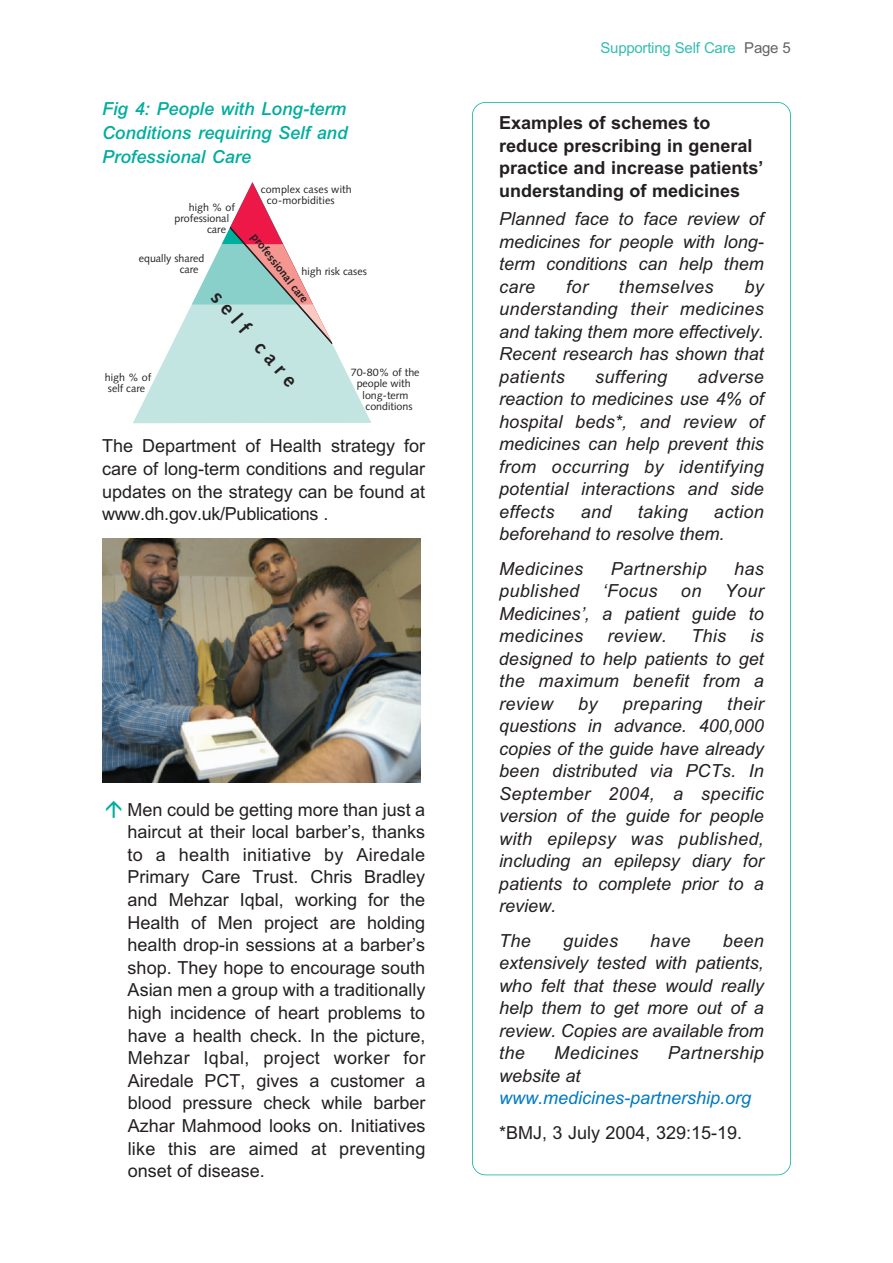
<style>
.page{position:relative;width:893px;height:1263px;background:#fff}
.page>*{position:absolute;margin:0;border:0;box-sizing:border-box;transform-origin:0 0}
.t1{font:700 19.95px "Syntax";color:#231f20}
.t2{font:italic 18px/22.5px "M Arial";letter-spacing:.005em;color:#231f20;text-align:justify}
.t3{font:18px/22.6px "M Arial";color:#231f20;text-align:justify}
.t4{font:700 18px/22.5px "M Arial";color:#231f20}
.t5{font:italic 500 18px/24.2px "M Arial";color:#00ae9e;text-align:justify}
.t6{font:italic 18px "M Arial";color:#0079c2}
.t7{font:15px "M Arial";letter-spacing:-.015em;color:#34beb1}
.t8{font:700 11.4px "Syntax";color:#231f20}
.t9{font:10.65px/11.4px "Syntax";color:#231f20}
.s1{color:#636366}
</style>
<div class="page">
<img style="left:102px;top:538px;width:319px;height:245px">
<svg style="left:133px;top:304px;width:238px;height:119px;fill:#c3e5e1"></svg>
<svg style="left:192px;top:182px;width:142px;height:164px"></svg>
<div style="left:472px;top:102px;width:319px;height:1073px;border:2px solid #00ae9e;border-radius:14px"></div>
<p class="t5" style="left:102px;top:98px;width:247px">Fig 4: People with Long-term Conditions requiring Self and Professional Care</p>
<p class="t9" style="left:267px;top:184px;width:87px;text-indent:-6px">complex cases with co-morbidities</p>
<p class="t9" style="left:189px;top:202px;width:48px">high % of</p>
<p class="t9" style="left:174px;top:214px;width:56px">professional</p>
<p class="t9" style="left:207px;top:225px;width:20px">care</p>
<p class="t9" style="left:180px;top:254px;width:26px;text-indent:-41px">equally shared care</p>
<p class="t8" style="left:258px;top:232px;width:86px;rotate:52deg">professionalcare</p>
<p class="t9" style="left:302px;top:266px;width:67px">high risk cases</p>
<p class="t1" style="left:221px;top:288px;width:121px;rotate:49deg">self care</p>
<p class="t9" style="left:351px;top:368px;width:70px">70-80% of the</p>
<p class="t9" style="left:357px;top:379px;width:56px">people with</p>
<p class="t9" style="left:363px;top:390px;width:47px">long-term</p>
<p class="t9" style="left:366px;top:402px;width:48px">conditions</p>
<p class="t9" style="left:105px;top:372px;width:48px">high % of self care</p>
<p class="t3" style="left:102px;top:436px;width:325px">The Department of Health strategy for care of long-term conditions and regular updates on the strategy can be found at www.dh.gov.uk/Publications .</p>
<p class="t3" style="left:128px;top:800px;width:299px">Men could be getting more than just a haircut at their local barber’s, thanks to a health initiative by Airedale Primary Care Trust. Chris Bradley and Mehzar Iqbal, working for the Health of Men project are holding health drop-in sessions at a barber’s shop. They hope to encourage south Asian men a group with a traditionally high incidence of heart problems to have a health check. In the picture, Mehzar Iqbal, project worker for Airedale PCT, gives a customer a blood pressure check while barber Azhar Mahmood looks on. Initiatives like this are aimed at preventing onset of disease.</p>
<p class="t7" style="left:600px;top:43px;width:192px">Supporting Self Care <span class="s1">Page 5</span></p>
<p class="t4" style="left:499px;top:113px;width:266px">Examples of schemes to reduce prescribing in general practice and increase patients’ understanding of medicines</p>
<p class="t2" style="left:499px;top:209px;width:266px">Planned face to face review of medicines for people with long&shy;term conditions can help them care</p>
<p class="t2" style="left:566px;top:277px;width:23px">for</p>
<p class="t2" style="left:619px;top:277px;width:96px">themselves</p>
<p class="t2" style="left:499px;top:277px;width:266px;text-indent:245px">by understanding their medicines and taking them more effectively.<br>Recent research has shown that patients</p>
<p class="t2" style="left:595px;top:367px;width:74px">suffering</p>
<p class="t2" style="left:499px;top:367px;width:266px;text-indent:198px">adverse reaction to medicines use 4% of hospital beds*, and review of medicines can help prevent this from occurring by identifying potential interactions and side effects</p>
<p class="t2" style="left:499px;top:502px;width:266px;text-indent:215px">action beforehand to resolve them.</p>
<p class="t2" style="left:499px;top:559px;width:86px">Medicines</p>
<p class="t2" style="left:611px;top:559px;width:98px">Partnership</p>
<p class="t2" style="left:734px;top:559px;width:31px">has</p>
<p class="t2" style="left:499px;top:581px;width:82px">published</p>
<p class="t2" style="left:603px;top:581px;width:56px">‘Focus</p>
<p class="t2" style="left:681px;top:581px;width:22px">on</p>
<p class="t2" style="left:581px;top:502px;width:32px">and</p>
<p class="t2" style="left:638px;top:502px;width:52px">taking</p>
<p class="t2" style="left:499px;top:581px;width:266px;text-indent:226px">Your Medicines’, a patient guide to medicines</p>
<p class="t2" style="left:499px;top:626px;width:266px;text-indent:251px">is designed to help patients to get the maximum benefit from a review</p>
<p class="t2" style="left:607px;top:626px;width:61px">review.</p>
<p class="t2" style="left:691px;top:626px;width:37px">This</p>
<p class="t2" style="left:499px;top:694px;width:266px;text-indent:228px">their questions in advance. 400,000 copies of the guide have already been distributed via PCTs. In September 2004, a specific version of the guide for people with epilepsy was published, including an epilepsy diary for patients to complete prior to a review.</p>
<p class="t2" style="left:499px;top:931px;width:33px">The</p>
<p class="t2" style="left:563px;top:931px;width:57px">guides</p>
<p class="t2" style="left:650px;top:931px;width:42px">have</p>
<p class="t2" style="left:578px;top:694px;width:21px">by</p>
<p class="t2" style="left:623px;top:694px;width:81px">preparing</p>
<p class="t2" style="left:499px;top:931px;width:266px;text-indent:224px">been extensively tested with patients, who felt that these would really help them to get more out of a review. Copies are available from the</p>
<p class="t2" style="left:554px;top:1043px;width:86px">Medicines</p>
<p class="t2" style="left:668px;top:1043px;width:98px">Partnership</p>
<p class="t2" style="left:499px;top:1066px;width:83px">website at</p>
<p class="t6" style="left:499px;top:1091px;width:254px">www.medicines-partnership.org</p>
<p class="t3" style="left:499px;top:1123px;width:245px">*BMJ, 3 July 2004, 329:15-19.</p>
</div>
